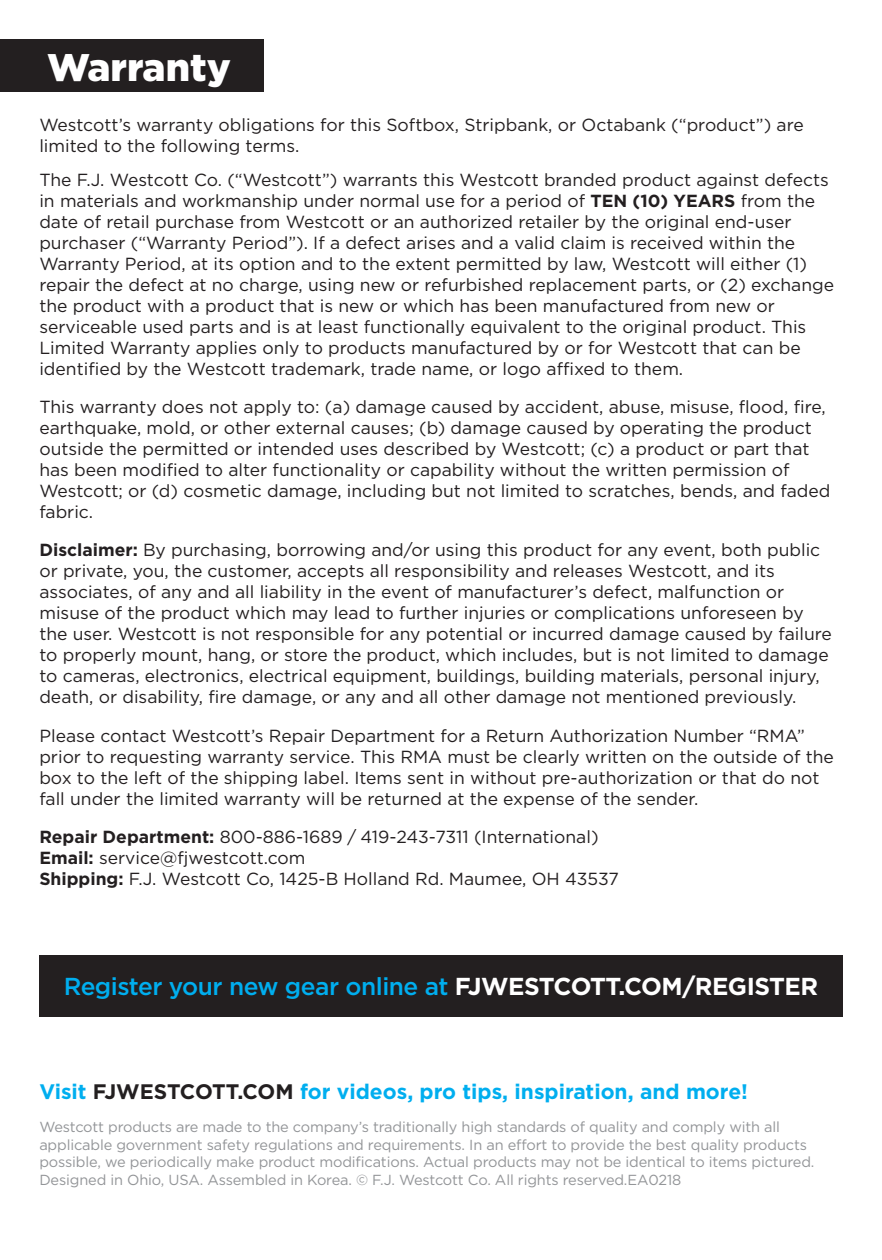
<style>
.page{position:relative;width:882px;height:1260px;background:#fff}
.page>*{position:absolute;margin:0;border:0;box-sizing:border-box;transform-origin:0 0}
.t1{font:900 38.5px "Gotham";color:#fff}
.t2{font:500 24.5px "Gotham";letter-spacing:-.02em;color:#00aeef}
.t3{font:700 21px "Gotham";color:#00aeef}
.t4{font:17.5px/21px "Gotham";color:#231f20}
.t5{font:14.53px/17.5px "Gotham";letter-spacing:-.01em;color:#939598}
.s1{font-weight:700}
.s2{font-weight:700;color:#fff}
.s3{color:#231f20}
</style>
<div class="page">
<div style="left:39px;top:955px;width:804px;height:62px;background:#231f20"></div>
<div style="left:0;top:39px;width:264px;height:53px;background:#231f20"></div>
<h1 class="t1" style="left:47px;top:41px;width:185px">Warranty</h1>
<p class="t4" style="left:39px;top:114px;width:766px">Westcott’s warranty obligations for this Softbox, Stripbank, or Octabank (“product”) are limited to the following terms.</p>
<p class="t4" style="left:39px;top:169px;width:796px">The F.J. Westcott Co. (“Westcott”) warrants this Westcott branded product against defects in materials and workmanship under normal use for a period of <span class="s1">TEN (10) YEARS</span> from the date of retail purchase from Westcott or an authorized retailer by the original end-user purchaser (“Warranty Period”). If a defect arises and a valid claim is received within the Warranty Period, at its option and to the extent permitted by law, Westcott will either (1) repair the defect at no charge, using new or refurbished replacement parts, or (2) exchange the product with a product that is new or which has been manufactured from new or serviceable used parts and is at least functionally equivalent to the original product. This Limited Warranty applies only to products manufactured by or for Westcott that can be identified by the Westcott trademark, trade name, or logo affixed to them.</p>
<p class="t4" style="left:39px;top:396px;width:793px">This warranty does not apply to: (a) damage caused by accident, abuse, misuse, flood, fire, earthquake, mold, or other external causes; (b) damage caused by operating the product outside the permitted or intended uses described by Westcott; (c) a product or part that has been modified to alter functionality or capability without the written permission of Westcott; or (d) cosmetic damage, including but not limited to scratches, bends, and faded fabric.</p>
<p class="t4" style="left:39px;top:539px;width:794px"><span class="s1">Disclaimer:</span> By purchasing, borrowing and/or using this product for any event, both public or private, you, the customer, accepts all responsibility and releases Westcott, and its associates, of any and all liability in the event of manufacturer’s defect, malfunction or misuse of the product which may lead to further injuries or complications unforeseen by the user. Westcott is not responsible for any potential or incurred damage caused by failure to properly mount, hang, or store the product, which includes, but is not limited to damage to cameras, electronics, electrical equipment, buildings, building materials, personal injury, death, or disability, fire damage, or any and all other damage not mentioned previously.</p>
<p class="t4" style="left:39px;top:725px;width:796px">Please contact Westcott’s Repair Department for a Return Authorization Number “RMA” prior to requesting warranty service. This RMA must be clearly written on the outside of the box to the left of the shipping label. Items sent in without pre-authorization or that do not fall under the limited warranty will be returned at the expense of the sender.</p>
<p class="t4" style="left:39px;top:826px;width:581px"><span class="s1">Repair Department:</span> 800-886-1689 / 419-243-7311 (International)<br><span class="s1">Email:</span> service@fjwestcott.com<br><span class="s1">Shipping:</span> F.J. Westcott Co, 1425-B Holland Rd. Maumee, OH 43537</p>
<h2 class="t2" style="left:64px;top:971px;width:756px">Register your new gear online at <span class="s2">FJWESTCOTT.COM/REGISTER</span></h2>
<p class="t3" style="left:39px;top:1078px;width:710px">Visit <span class="s3">FJWESTCOTT.COM</span> for videos, pro tips, inspiration, and more!</p>
<p class="t5" style="left:39px;top:1118px;width:777px">Westcott products are made to the company’s traditionally high standards of quality and comply with all applicable government safety regulations and requirements. In an effort to provide the best quality products possible, we periodically make product modifications. Actual products may not be identical to items pictured.<br>Designed in Ohio, USA. Assembled in Korea. © F.J. Westcott Co. All rights reserved.EA0218</p>
</div>
